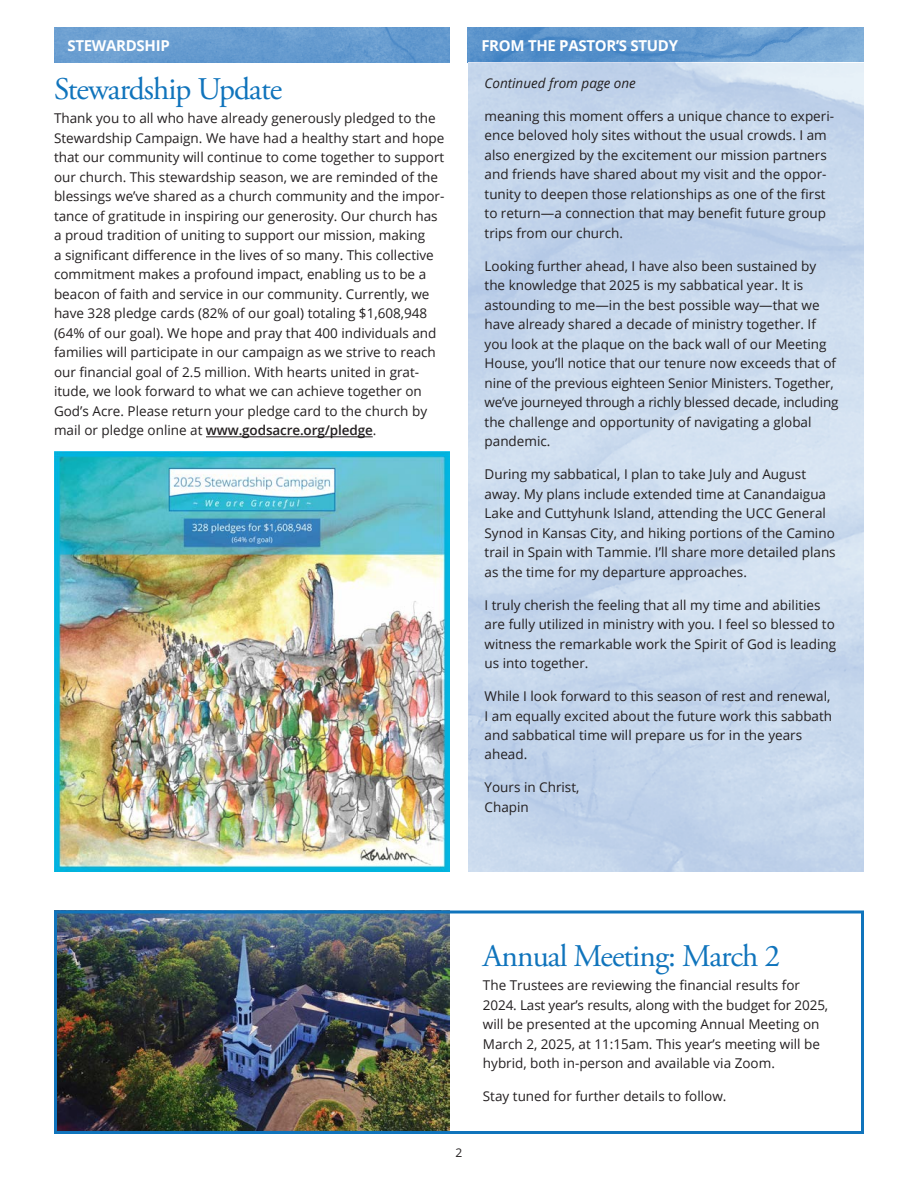
<style>
.page{position:relative;width:918px;height:1188px;background:#fff}
.page>*{position:absolute;margin:0;border:0;box-sizing:border-box;transform-origin:0 0}
._10_NEW_Head{font:31.5px "Adobe Garamond Pro";letter-spacing:-.03em;color:#1074bc}
._00_Section_Title{font:700 15px "Open Sans";letter-spacing:-.02em;color:#fff}
._50_NEW_Body{font:13.5px/19.5px "Open Sans";color:#231f20}
._50_NEW_Body-2{font:italic 13.5px "Open Sans";color:#231f20}
.t1{font:12px "Open Sans";color:#231f20}
.s1{font-weight:600}
</style>
<div class="page">
<svg style="left:468px;top:27px;width:396px;height:36px;background:#679ccf"></svg>
<div style="left:54px;top:27px;width:396px;height:36px;background:linear-gradient(to right,#6ea1d2,#6298ce)"></div>
<svg style="left:468px;top:63px;width:396px;height:809px;background:#c8d8ec"></svg>
<hr style="left:206px;top:436px;width:167px;height:1px;background:#231f20">
<img style="left:54px;top:451px;width:396px;height:421px">
<img style="left:58px;top:914px;width:392px;height:216px">
<div style="left:54px;top:910px;width:810px;height:224px;border:3px solid #1074bc"></div>
<p class="_00_Section_Title" style="left:68px;top:35px;width:104px">STEWARDSHIP</p>
<p class="_00_Section_Title" style="left:481px;top:35px;width:198px">FROM THE PASTOR’S STUDY</p>
<p class="_50_NEW_Body-2" style="left:485px;top:74px;width:153px">Continued from page one</p>
<p class="_50_NEW_Body" style="left:485px;top:106px;width:351px">meaning this moment offers a unique chance to experi&shy;ence beloved holy sites without the usual crowds. I am also energized by the excitement our mission partners and friends have shared about my visit and the oppor&shy;tunity to deepen those relationships as one of the first to return—a connection that may benefit future group trips from our church.</p>
<p class="_50_NEW_Body" style="left:485px;top:256px;width:355px">Looking further ahead, I have also been sustained by the knowledge that 2025 is my sabbatical year. It is astounding to me—in the best possible way—that we have already shared a decade of ministry together. If you look at the plaque on the back wall of our Meeting House, you’ll notice that our tenure now exceeds that of nine of the previous eighteen Senior Ministers. Together, we’ve journeyed through a richly blessed decade, including the challenge and opportunity of navigating a global pandemic.</p>
<p class="_50_NEW_Body" style="left:485px;top:464px;width:353px">During my sabbatical, I plan to take July and August away. My plans include extended time at Canandaigua Lake and Cuttyhunk Island, attending the UCC General Synod in Kansas City, and hiking portions of the Camino trail in Spain with Tammie. I’ll share more detailed plans as the time for my departure approaches.</p>
<p class="_50_NEW_Body" style="left:485px;top:595px;width:353px">I truly cherish the feeling that all my time and abilities are fully utilized in ministry with you. I feel so blessed to witness the remarkable work the Spirit of God is leading us into together.</p>
<p class="_50_NEW_Body" style="left:485px;top:686px;width:349px">While I look forward to this season of rest and renewal, I am equally excited about the future work this sabbath and sabbatical time will prepare us for in the years ahead.</p>
<p class="_50_NEW_Body" style="left:485px;top:777px;width:96px">Yours in Christ,<br>Chapin</p>
<p class="_10_NEW_Head" style="left:54px;top:70px;width:230px">Stewardship Update</p>
<p class="_50_NEW_Body" style="left:54px;top:108px;width:392px">Thank you to all who have already generously pledged to the Stewardship Campaign. We have had a healthy start and hope that our community will continue to come together to support our church. This stewardship season, we are reminded of the blessings we’ve shared as a church community and the impor&shy;tance of gratitude in inspiring our generosity. Our church has a proud tradition of uniting to support our mission, making<br>a significant difference in the lives of so many. This collective commitment makes a profound impact, enabling us to be a beacon of faith and service in our community. Currently, we have 328 pledge cards (82% of our goal) totaling $1,608,948 (64% of our goal). We hope and pray that 400 individuals and families will participate in our campaign as we strive to reach our financial goal of 2.5 million. With hearts united in grat&shy;itude, we look forward to what we can achieve together on God’s Acre. Please return your pledge card to the church by mail or pledge online at <span class="s1">www.godsacre.org/pledge</span>.</p>
<p class="t1" style="left:456px;top:1144px;width:8px">2</p>
<p class="_10_NEW_Head" style="left:483px;top:937px;width:299px">Annual Meeting: March 2</p>
<p class="_50_NEW_Body" style="left:483px;top:975px;width:347px">The Trustees are reviewing the financial results for 2024. Last year’s results, along with the budget for 2025, will be presented at the upcoming Annual Meeting on March 2, 2025, at 11:15am. This year’s meeting will be hybrid, both in-person and available via Zoom.</p>
<p class="_50_NEW_Body" style="left:483px;top:1086px;width:245px">Stay tuned for further details to follow.</p>
</div>
